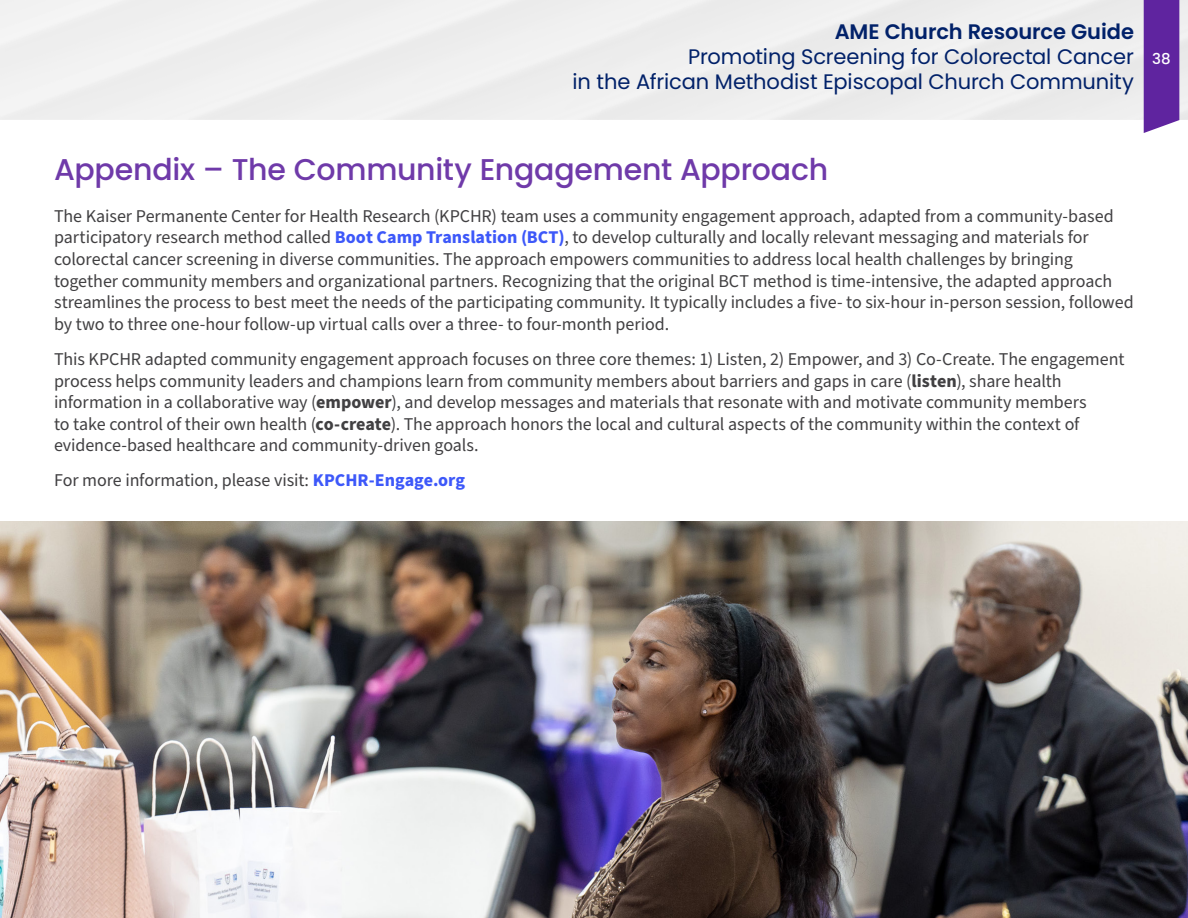
<style>
.page{position:relative;width:1188px;height:918px;background:#fff}
.page>*{position:absolute;margin:0;border:0;box-sizing:border-box;transform-origin:0 0}
.Heading_1{font:500 30px "Poppins";letter-spacing:-.005em;color:#6f3aa9}
.t1{font:21px/25.2px "Poppins";letter-spacing:-.005em;color:#012169;text-align:right}
.t2{font:600 21px "Poppins";letter-spacing:-.005em;color:#012169}
.Body_Text{font:18px/21.6px "Source Sans Pro";letter-spacing:-.005em;color:#414042}
.t3{font:500 15px "Poppins";color:#fff}
.s1{font-weight:700;color:#3d58f9}
.s2{font-weight:700}
</style>
<div class="page">
<img style="left:0;top:522px;width:1188px;height:396px">
<div style="left:1005px;top:0;width:183px;height:120px;background:#ededed"></div>
<div style="left:189px;top:0;width:408px;height:120px;background:#f0f0f0"></div>
<div style="left:597px;top:0;width:400px;height:120px;background:#eee"></div>
<div style="left:0;top:44px;width:148px;height:76px;background:#f0f0f0"></div>
<div style="left:1144px;top:0;width:35px;height:133px;background:#5f249f"></div>
<p class="t2" style="left:835px;top:19px;width:301px">AME Church Resource Guide</p>
<p class="t1" style="left:573px;top:44px;width:563px">Promoting Screening for Colorectal Cancer<br>in the African Methodist Episcopal Church Community</p>
<p class="t3" style="left:1152px;top:50px;width:20px">38</p>
<p class="Heading_1" style="left:54px;top:152px;width:776px">Appendix – The Community Engagement Approach</p>
<p class="Body_Text" style="left:54px;top:206px;width:1081px">The Kaiser Permanente Center for Health Research (KPCHR) team uses a community engagement approach, adapted from a community-based participatory research method called <span class="s1">Boot Camp Translation (BCT)</span>, to develop culturally and locally relevant messaging and materials for colorectal cancer screening in diverse communities. The approach empowers communities to address local health challenges by bringing together community members and organizational partners. Recognizing that the original BCT method is time-intensive, the adapted approach streamlines the process to best meet the needs of the participating community. It typically includes a five- to six-hour in-person session, followed by two to three one-hour follow-up virtual calls over a three- to four-month period.</p>
<p class="Body_Text" style="left:54px;top:349px;width:1072px">This KPCHR adapted community engagement approach focuses on three core themes: 1) Listen, 2) Empower, and 3) Co-Create. The engagement process helps community leaders and champions learn from community members about barriers and gaps in care (<span class="s2">listen</span>), share health information in a collaborative way (<span class="s2">empower</span>), and develop messages and materials that resonate with and motivate community members<br>to take control of their own health (<span class="s2">co-create</span>). The approach honors the local and cultural aspects of the community within the context of evidence-based healthcare and community-driven goals.</p>
<p class="Body_Text" style="left:54px;top:470px;width:413px">For more information, please visit: <span class="s1">KPCHR-Engage.org</span></p>
</div>
